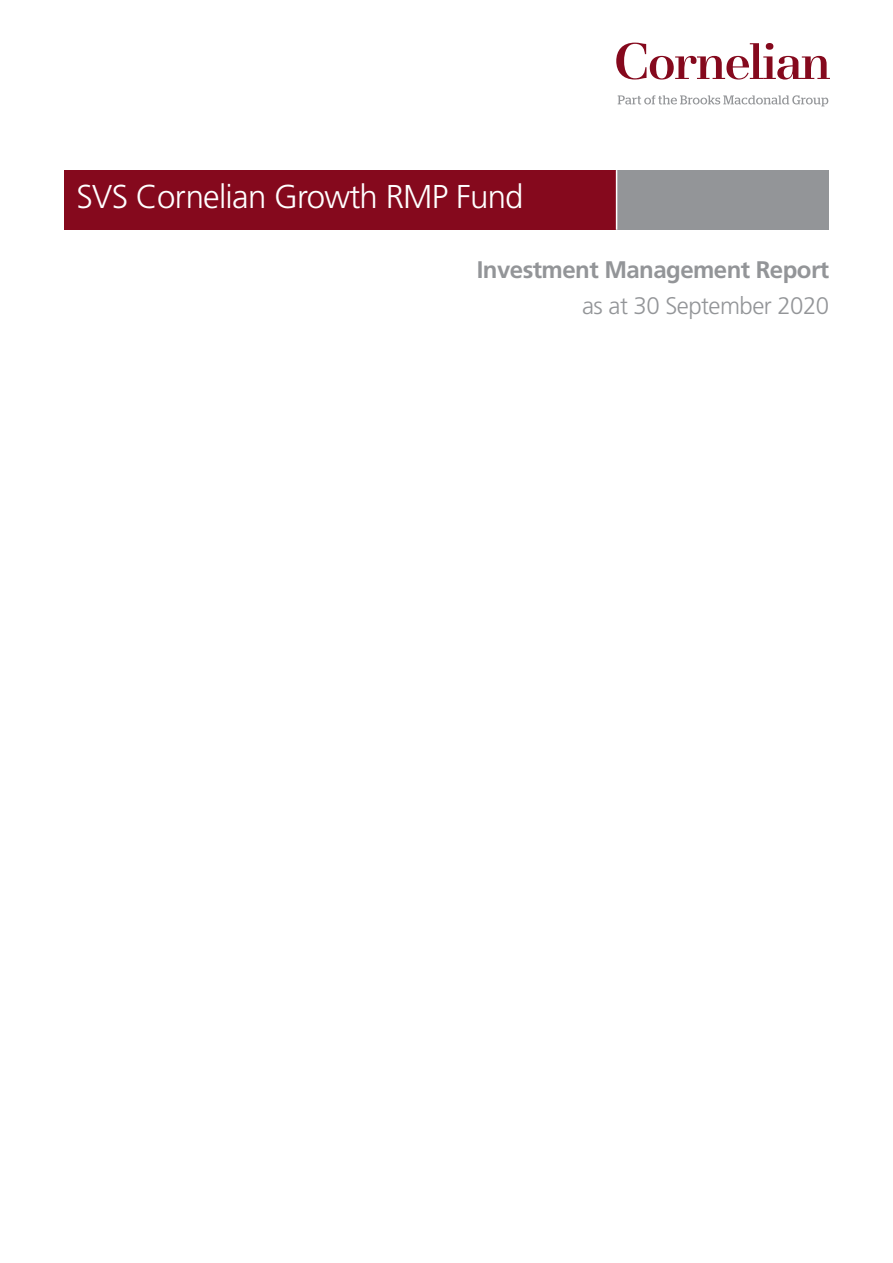
<style>
.page{position:relative;width:893px;height:1263px;background:#fff}
.page>*{position:absolute;margin:0;border:0;box-sizing:border-box;transform-origin:0 0}
.t1{font:300 33px "Frutiger";letter-spacing:-.02em;color:#fff}
.t2{font:700 24px "Frutiger";letter-spacing:-.02em;color:#939598}
.t3{font:300 24px "Frutiger";letter-spacing:-.02em;color:#939598}
</style>
<div class="page">
<div style="left:64px;top:170px;width:553px;height:60px;background:#85091d"></div>
<div style="left:617px;top:170px;width:212px;height:60px;background:#939598"></div>
<hr style="left:616px;top:170px;width:1px;height:60px;background:#fff">
<svg style="left:616px;top:43px;width:214px;height:37px"></svg>
<svg style="left:618px;top:95px;width:210px;height:11px"></svg>
<h1 class="t1" style="left:77px;top:183px;width:449px">SVS Cornelian Growth RMP Fund</h1>
<p class="t2" style="left:477px;top:260px;width:354px">Investment Management Report</p>
<p class="t3" style="left:582px;top:296px;width:249px">as at 30 September 2020</p>
</div>
